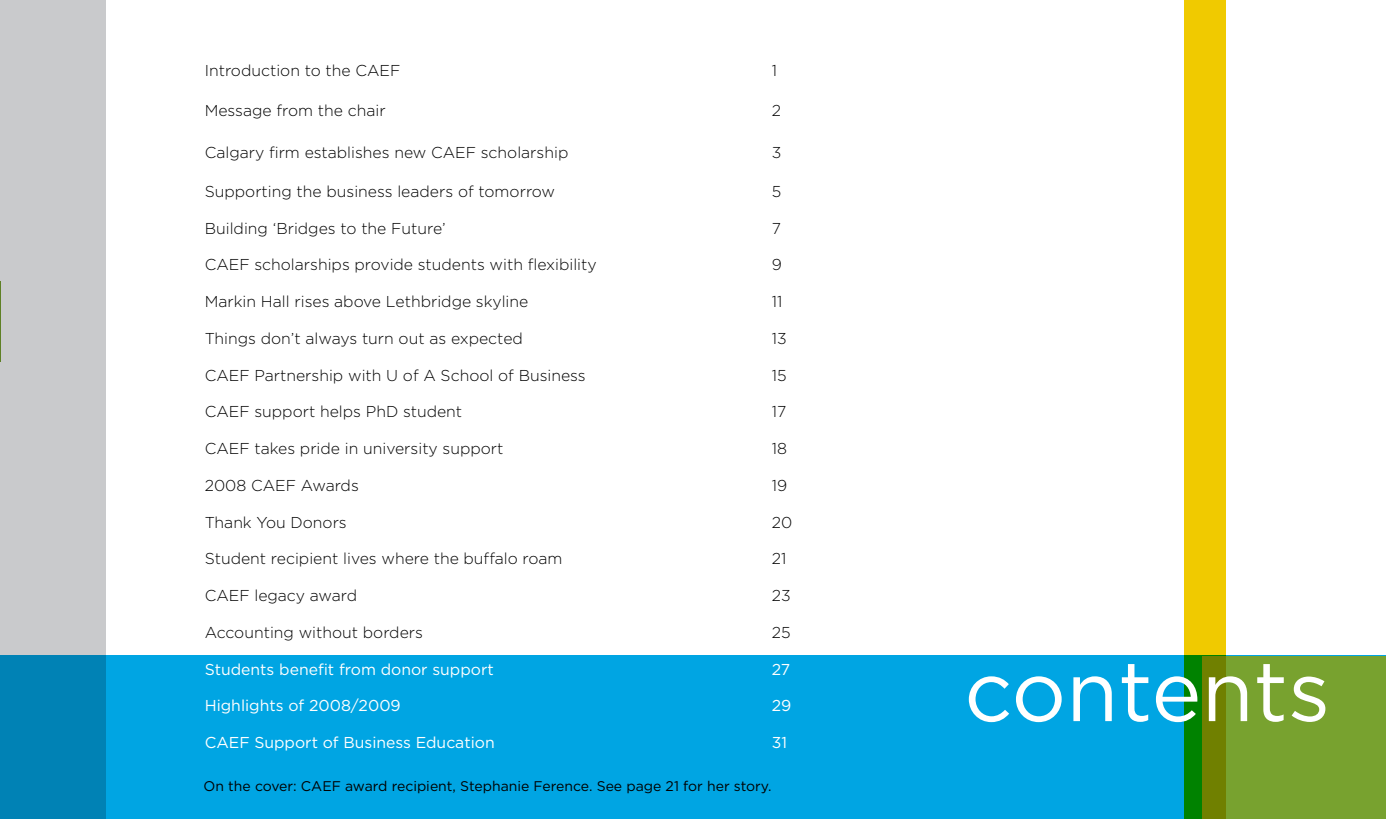
<style>
.page{position:relative;width:1386px;height:819px;background:#fff}
.page>*{position:absolute;margin:0;border:0;box-sizing:border-box;transform-origin:0 0}
.t1{font:84.7px "Gotham";color:#fff}
.t2{font:300 15.75px "Gotham";color:#000}
.t3{font:15.75px "Gotham";color:#fff}
.t4{font:14px "Gotham";color:#000}
</style>
<div class="page">
<div style="left:0;top:656px;width:1386px;height:163px;background:#00a5e3"></div>
<svg style="left:0;top:0;width:106px;height:819px;background:#a0bbc7"></svg>
<div style="left:1202px;top:656px;width:184px;height:163px;background:#78a22f"></div>
<svg style="left:1184px;top:0;width:42px;height:819px;background:#cb0"></svg>
<hr style="left:0;top:282px;width:1px;height:80px;background:#78a22f">
<p class="t2" style="left:205px;top:62px;width:197px">Introduction to the CAEF</p>
<p class="t2" style="left:772px;top:62px;width:7px">1</p>
<p class="t2" style="left:205px;top:101px;width:182px">Message from the chair</p>
<p class="t2" style="left:772px;top:101px;width:11px">2</p>
<p class="t2" style="left:205px;top:143px;width:365px">Calgary firm establishes new CAEF scholarship</p>
<p class="t2" style="left:772px;top:143px;width:11px">3</p>
<p class="t2" style="left:205px;top:183px;width:352px">Supporting the business leaders of tomorrow</p>
<p class="t2" style="left:772px;top:183px;width:11px">5</p>
<p class="t2" style="left:205px;top:220px;width:243px">Building ‘Bridges to the Future’</p>
<p class="t2" style="left:772px;top:220px;width:11px">7</p>
<p class="t2" style="left:205px;top:256px;width:394px">CAEF scholarships provide students with flexibility</p>
<p class="t2" style="left:772px;top:256px;width:12px">9</p>
<p class="t2" style="left:205px;top:293px;width:325px">Markin Hall rises above Lethbridge skyline</p>
<p class="t2" style="left:772px;top:293px;width:12px">11</p>
<p class="t2" style="left:205px;top:330px;width:320px">Things don’t always turn out as expected</p>
<p class="t2" style="left:772px;top:330px;width:16px">13</p>
<p class="t2" style="left:205px;top:367px;width:383px">CAEF Partnership with U of A School of Business</p>
<p class="t2" style="left:772px;top:367px;width:16px">15</p>
<p class="t2" style="left:205px;top:403px;width:259px">CAEF support helps PhD student</p>
<p class="t2" style="left:772px;top:403px;width:16px">17</p>
<p class="t2" style="left:205px;top:440px;width:300px">CAEF takes pride in university support</p>
<p class="t2" style="left:772px;top:440px;width:17px">18</p>
<p class="t2" style="left:205px;top:477px;width:156px">2008 CAEF Awards</p>
<p class="t2" style="left:772px;top:477px;width:17px">19</p>
<p class="t2" style="left:205px;top:513px;width:144px">Thank You Donors</p>
<p class="t2" style="left:772px;top:513px;width:22px">20</p>
<p class="t2" style="left:205px;top:550px;width:359px">Student recipient lives where the buffalo roam</p>
<p class="t2" style="left:772px;top:550px;width:16px">21</p>
<p class="t2" style="left:205px;top:587px;width:154px">CAEF legacy award</p>
<p class="t2" style="left:772px;top:587px;width:20px">23</p>
<p class="t2" style="left:205px;top:624px;width:220px">Accounting without borders</p>
<p class="t2" style="left:772px;top:624px;width:20px">25</p>
<p class="t3" style="left:205px;top:660px;width:290px">Students benefit from donor support</p>
<p class="t3" style="left:772px;top:660px;width:20px">27</p>
<p class="t3" style="left:205px;top:697px;width:198px">Highlights of 2008/2009</p>
<p class="t3" style="left:772px;top:697px;width:21px">29</p>
<p class="t3" style="left:205px;top:734px;width:292px">CAEF Support of Business Education</p>
<p class="t3" style="left:772px;top:734px;width:17px">31</p>
<p class="t4" style="left:204px;top:778px;width:569px">On the cover: CAEF award recipient, Stephanie Ference. See page 21 for her story.</p>
<h1 class="t1" style="left:964px;top:644px;width:367px">contents</h1>
</div>
